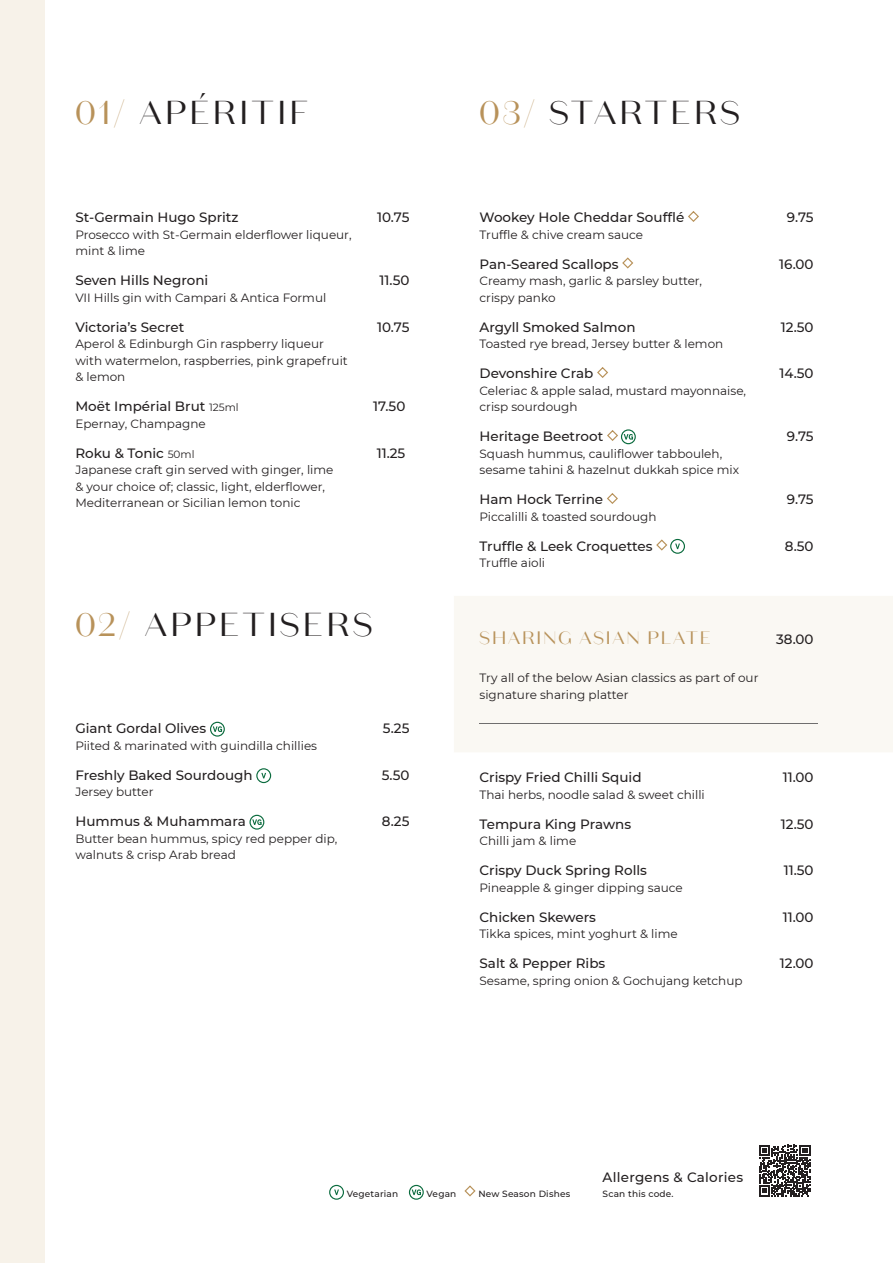
<style>
.page{position:relative;width:893px;height:1263px;background:#fff}
.page>*{position:absolute;margin:0;border:0;box-sizing:border-box;transform-origin:0 0}
.t1{font:33px "Domaine Sans Display";letter-spacing:.1em;color:#231f20}
.t2{font:18px "Domaine Sans Display";letter-spacing:.1em;color:#b8925a}
.t3{font:500 13.5px "Montserrat";color:#231f20}
.t4{font:500 13.5px "Montserrat";letter-spacing:.02em;color:#231f20}
.t5{font:12px/16.5px "Montserrat";color:#231f20}
.t6{font:500 9px "Montserrat";letter-spacing:.02em;color:#231f20}
.s1{color:#b8925a}
.s2{font-weight:400;font-size:10.5px}
</style>
<div class="page">
<div style="left:454px;top:596px;width:439px;height:156px;background:#faf8f3"></div>
<div style="left:0;top:0;width:45px;height:1263px;background:#f7f2e9"></div>
<svg style="left:210px;top:722px;width:15px;height:15px"></svg>
<svg style="left:256px;top:768px;width:15px;height:15px"></svg>
<svg style="left:249px;top:815px;width:15px;height:15px"></svg>
<svg style="left:688px;top:211px;width:11px;height:11px"></svg>
<svg style="left:622px;top:257px;width:11px;height:12px"></svg>
<svg style="left:597px;top:367px;width:11px;height:11px"></svg>
<svg style="left:607px;top:429px;width:29px;height:15px"></svg>
<svg style="left:607px;top:493px;width:11px;height:11px"></svg>
<svg style="left:656px;top:539px;width:29px;height:15px"></svg>
<hr style="left:480px;top:723px;width:338px;height:1px;background:#6f6e6e">
<svg style="left:329px;top:1185px;width:15px;height:15px"></svg>
<svg style="left:409px;top:1185px;width:15px;height:15px"></svg>
<svg style="left:464px;top:1185px;width:12px;height:11px"></svg>
<svg style="left:759px;top:1145px;width:51px;height:51px"></svg>
<h1 class="t1" style="left:75px;top:91px;width:234px"><span class="s1">01/</span> APÉRITIF</h1>
<p class="t3" style="left:75px;top:209px;width:165px">St-Germain Hugo Spritz</p>
<p class="t3" style="left:377px;top:209px;width:34px">10.75</p>
<p class="t5" style="left:75px;top:226px;width:278px">Prosecco with St-Germain elderflower liqueur, mint &amp; lime</p>
<p class="t3" style="left:75px;top:272px;width:135px">Seven Hills Negroni</p>
<p class="t3" style="left:380px;top:272px;width:31px">11.50</p>
<p class="t5" style="left:75px;top:289px;width:252px">VII Hills gin with Campari &amp; Antica Formul</p>
<p class="t3" style="left:75px;top:318px;width:110px">Victoria’s Secret</p>
<p class="t3" style="left:377px;top:318px;width:34px">10.75</p>
<p class="t5" style="left:75px;top:335px;width:274px">Aperol &amp; Edinburgh Gin raspberry liqueur with watermelon, raspberries, pink grapefruit &amp; lemon</p>
<p class="t3" style="left:75px;top:398px;width:165px">Moët Impérial Brut <span class="s2">125ml</span></p>
<p class="t3" style="left:373px;top:398px;width:34px">17.50</p>
<p class="t5" style="left:75px;top:415px;width:132px">Epernay, Champagne</p>
<p class="t3" style="left:75px;top:444px;width:121px">Roku &amp; Tonic <span class="s2">50ml</span></p>
<p class="t3" style="left:377px;top:444px;width:30px">11.25</p>
<p class="t5" style="left:75px;top:461px;width:260px">Japanese craft gin served with ginger, lime &amp; your choice of; classic, light, elderflower,<br>Mediterranean or Sicilian lemon tonic</p>
<h1 class="t1" style="left:75px;top:603px;width:299px"><span class="s1">02/</span> APPETISERS</h1>
<p class="t3" style="left:75px;top:720px;width:132px">Giant Gordal Olives</p>
<p class="t3" style="left:383px;top:720px;width:28px">5.25</p>
<p class="t5" style="left:75px;top:737px;width:243px">Piited &amp; marinated with guindilla chillies</p>
<p class="t3" style="left:75px;top:767px;width:179px">Freshly Baked Sourdough</p>
<p class="t3" style="left:382px;top:767px;width:29px">5.50</p>
<p class="t5" style="left:75px;top:784px;width:80px">Jersey butter</p>
<p class="t3" style="left:75px;top:813px;width:172px">Hummus &amp; Muhammara</p>
<p class="t3" style="left:382px;top:813px;width:29px">8.25</p>
<p class="t5" style="left:75px;top:830px;width:263px">Butter bean hummus, spicy red pepper dip, walnuts &amp; crisp Arab bread</p>
<h1 class="t1" style="left:480px;top:91px;width:262px"><span class="s1">03/</span> STARTERS</h1>
<p class="t3" style="left:480px;top:209px;width:206px">Wookey Hole Cheddar Soufflé</p>
<p class="t3" style="left:787px;top:209px;width:28px">9.75</p>
<p class="t5" style="left:480px;top:226px;width:165px">Truffle &amp; chive cream sauce</p>
<p class="t3" style="left:480px;top:255px;width:140px">Pan-Seared Scallops</p>
<p class="t3" style="left:779px;top:255px;width:36px">16.00</p>
<p class="t5" style="left:480px;top:272px;width:224px">Creamy mash, garlic &amp; parsley butter, crispy panko</p>
<p class="t3" style="left:480px;top:318px;width:157px">Argyll Smoked Salmon</p>
<p class="t3" style="left:781px;top:318px;width:34px">12.50</p>
<p class="t5" style="left:480px;top:335px;width:245px">Toasted rye bread, Jersey butter &amp; lemon</p>
<p class="t3" style="left:480px;top:365px;width:115px">Devonshire Crab</p>
<p class="t3" style="left:779px;top:365px;width:36px">14.50</p>
<p class="t5" style="left:480px;top:382px;width:268px">Celeriac &amp; apple salad, mustard mayonnaise, crisp sourdough</p>
<p class="t3" style="left:480px;top:428px;width:125px">Heritage Beetroot</p>
<p class="t3" style="left:787px;top:428px;width:28px">9.75</p>
<p class="t5" style="left:480px;top:445px;width:261px">Squash hummus, cauliflower tabbouleh, sesame tahini &amp; hazelnut dukkah spice mix</p>
<p class="t3" style="left:480px;top:491px;width:125px">Ham Hock Terrine</p>
<p class="t3" style="left:787px;top:491px;width:28px">9.75</p>
<p class="t5" style="left:480px;top:508px;width:178px">Piccalilli &amp; toasted sourdough</p>
<p class="t3" style="left:480px;top:537px;width:175px">Truffle &amp; Leek Croquettes</p>
<p class="t3" style="left:785px;top:537px;width:30px">8.50</p>
<p class="t5" style="left:480px;top:554px;width:67px">Truffle aioli</p>
<h2 class="t2" style="left:480px;top:626px;width:233px">SHARING ASIAN PLATE</h2>
<p class="t5" style="left:480px;top:670px;width:280px">Try all of the below Asian classics as part of our signature sharing platter</p>
<p class="t3" style="left:776px;top:631px;width:39px">38.00</p>
<p class="t3" style="left:480px;top:769px;width:164px">Crispy Fried Chilli Squid</p>
<p class="t3" style="left:783px;top:769px;width:32px">11.00</p>
<p class="t5" style="left:480px;top:786px;width:227px">Thai herbs, noodle salad &amp; sweet chilli</p>
<p class="t3" style="left:480px;top:815px;width:153px">Tempura King Prawns</p>
<p class="t3" style="left:781px;top:815px;width:34px">12.50</p>
<p class="t5" style="left:480px;top:833px;width:98px">Chilli jam &amp; lime</p>
<p class="t3" style="left:480px;top:862px;width:169px">Crispy Duck Spring Rolls</p>
<p class="t3" style="left:784px;top:862px;width:31px">11.50</p>
<p class="t5" style="left:480px;top:879px;width:205px">Pineapple &amp; ginger dipping sauce</p>
<p class="t3" style="left:480px;top:908px;width:118px">Chicken Skewers</p>
<p class="t3" style="left:783px;top:908px;width:32px">11.00</p>
<p class="t5" style="left:480px;top:926px;width:200px">Tikka spices, mint yoghurt &amp; lime</p>
<p class="t3" style="left:480px;top:955px;width:127px">Salt &amp; Pepper Ribs</p>
<p class="t3" style="left:780px;top:955px;width:35px">12.00</p>
<p class="t5" style="left:480px;top:972px;width:264px">Sesame, spring onion &amp; Gochujang ketchup</p>
<p class="t4" style="left:603px;top:1169px;width:142px">Allergens &amp; Calories</p>
<p class="t6" style="left:347px;top:1188px;width:53px">Vegetarian</p>
<p class="t6" style="left:427px;top:1188px;width:31px">Vegan</p>
<p class="t6" style="left:478px;top:1188px;width:93px">New Season Dishes</p>
<p class="t6" style="left:603px;top:1188px;width:72px">Scan this code.</p>
</div>
